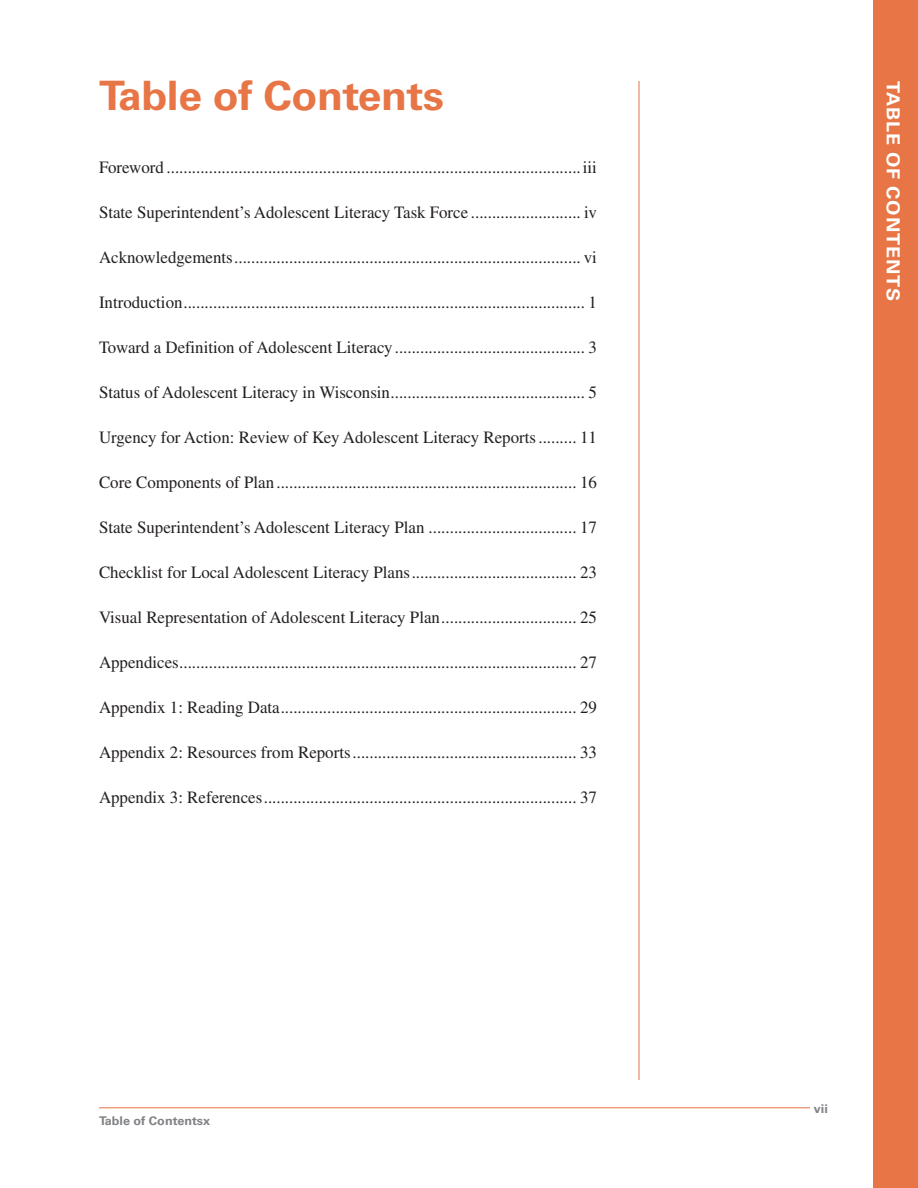
<style>
.page{position:relative;width:918px;height:1188px;background:#fff}
.page>*{position:absolute;margin:0;border:0;box-sizing:border-box;transform-origin:0 0}
.t1{font:700 40.5px "Univers LT Std";letter-spacing:-.01em;color:#e77545;scale:1.05 1}
.t2{font:700 18px "Univers LT Std";letter-spacing:.04em;color:#fff;scale:1.1 1}
.t3{font:17.25px "Times LT Std";color:#231f20}
.t4{font:700 12px "Univers LT Std";color:#808285;scale:1.05 1}
</style>
<div class="page">
<hr style="left:639px;top:81px;width:1px;height:999px;background:#e77545">
<div style="left:873px;top:0;width:45px;height:1188px;background:#e77545"></div>
<hr style="left:99px;top:1107px;width:711px;height:1px;background:#e77545">
<h1 class="t1" style="left:99px;top:77px;width:330px">Table of Contents</h1>
<p class="t3" style="left:99px;top:161px;width:500px">Foreword ..................................................................................................iii</p>
<p class="t3" style="left:99px;top:206px;width:500px">State Superintendent’s Adolescent Literacy Task Force .......................... iv</p>
<p class="t3" style="left:99px;top:251px;width:500px">Acknowledgements .................................................................................. vi</p>
<p class="t3" style="left:99px;top:296px;width:500px">Introduction ............................................................................................... 1</p>
<p class="t3" style="left:99px;top:341px;width:500px">Toward a Definition of Adolescent Literacy ............................................. 3</p>
<p class="t3" style="left:99px;top:386px;width:500px">Status of Adolescent Literacy in Wisconsin .............................................. 5</p>
<p class="t3" style="left:99px;top:431px;width:500px">Urgency for Action: Review of Key Adolescent Literacy Reports ......... 11</p>
<p class="t3" style="left:99px;top:476px;width:500px">Core Components of Plan ....................................................................... 16</p>
<p class="t3" style="left:99px;top:521px;width:500px">State Superintendent’s Adolescent Literacy Plan ................................... 17</p>
<p class="t3" style="left:99px;top:566px;width:500px">Checklist for Local Adolescent Literacy Plans ....................................... 23</p>
<p class="t3" style="left:99px;top:611px;width:500px">Visual Representation of Adolescent Literacy Plan ................................ 25</p>
<p class="t3" style="left:99px;top:656px;width:500px">Appendices .............................................................................................. 27</p>
<p class="t3" style="left:99px;top:701px;width:500px">Appendix 1: Reading Data ...................................................................... 29</p>
<p class="t3" style="left:99px;top:746px;width:500px">Appendix 2: Resources from Reports ..................................................... 33</p>
<p class="t3" style="left:99px;top:791px;width:500px">Appendix 3: References .......................................................................... 37</p>
<p class="t4" style="left:99px;top:1115px;width:107px">Table of Contentsx</p>
<p class="t2" style="left:902px;top:81px;width:201px;rotate:90deg">TABLE OF CONTENTS</p>
<p class="t4" style="left:814px;top:1103px;width:15px">vii</p>
</div>
